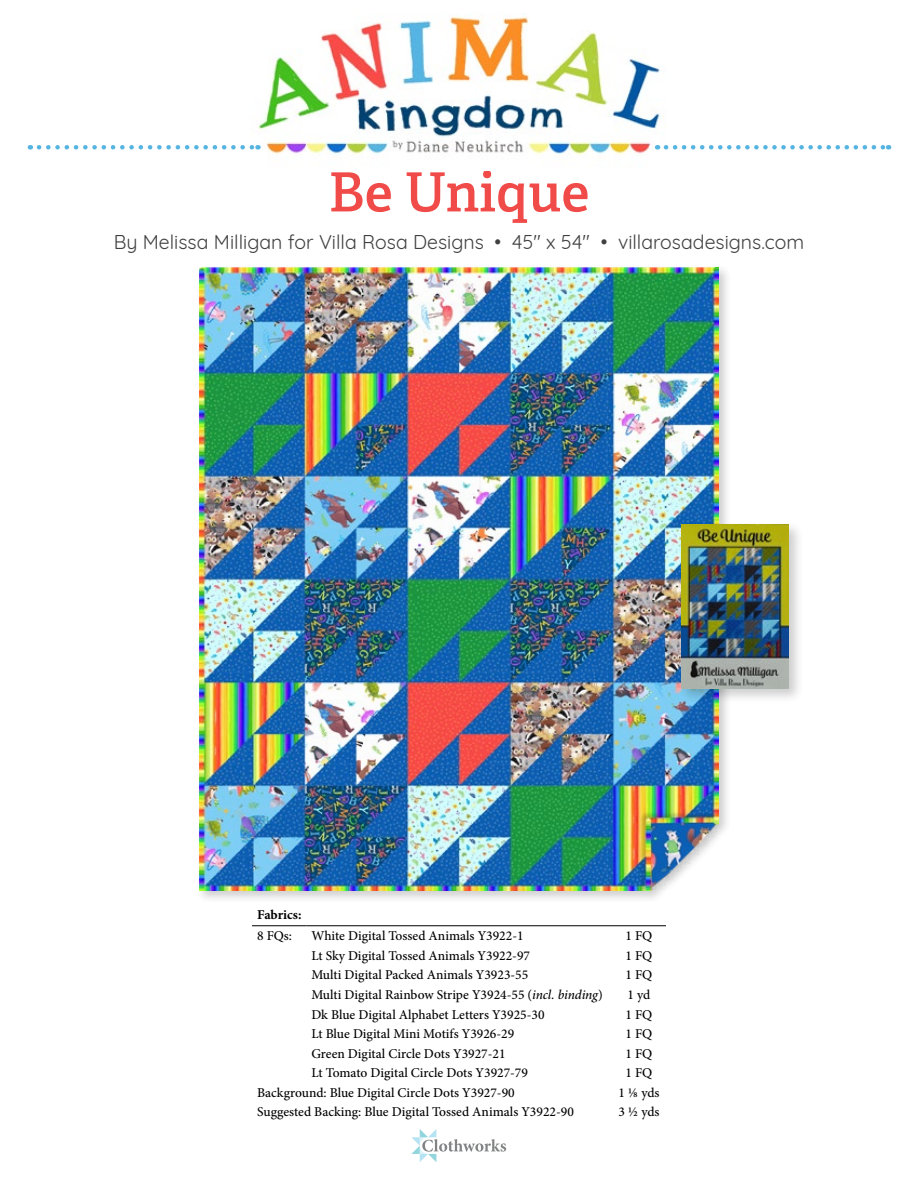
<style>
.page{position:relative;width:918px;height:1188px;background:#fff}
.page>*{position:absolute;margin:0;border:0;box-sizing:border-box;transform-origin:0 0}
.t1{font:600 54px "Adelle";color:#f04b48}
.t2{font:19.5px "Quicksand";color:#404040}
.t3{font:500 13.5px "Minion Pro";color:#000}
.t4{font:700 13.5px "Minion Pro";letter-spacing:-.005em;color:#000}
.s1{font-style:italic}
</style>
<div class="page">
<svg style="left:411px;top:1129px;width:95px;height:33px"></svg>
<div style="left:195px;top:263px;width:538px;height:641px;background:#000;opacity:.2"></div>
<img style="left:199px;top:267px;width:520px;height:623px">
<div style="left:678px;top:521px;width:126px;height:183px;background:#000;opacity:.2"></div>
<img style="left:681px;top:524px;width:108px;height:164px">
<img style="left:258px;top:16px;width:408px;height:140px">
<svg style="left:39px;top:145px;width:219px;height:5px"></svg>
<svg style="left:666px;top:145px;width:223px;height:5px"></svg>
<hr style="left:252px;top:925px;width:55px;height:1px;background:#000">
<hr style="left:307px;top:925px;width:305px;height:1px;background:#000">
<hr style="left:612px;top:925px;width:54px;height:1px;background:#000">
<h1 class="t1" style="left:329px;top:159px;width:262px">Be Unique</h1>
<h2 class="t2" style="left:114px;top:227px;width:692px">By Melissa Milligan for Villa Rosa Designs • 45" x 54" • villarosadesigns.com</h2>
<p class="t4" style="left:257px;top:906px;width:46px">Fabrics:</p>
<p class="t3" style="left:257px;top:927px;width:36px">8 FQs:</p>
<p class="t3" style="left:311px;top:927px;width:214px">White Digital Tossed Animals Y3922-1</p>
<p class="t3" style="left:626px;top:927px;width:28px">1 FQ</p>
<p class="t3" style="left:311px;top:947px;width:220px">Lt Sky Digital Tossed Animals Y3922-97</p>
<p class="t3" style="left:626px;top:947px;width:28px">1 FQ</p>
<p class="t3" style="left:311px;top:966px;width:218px">Multi Digital Packed Animals Y3923-55</p>
<p class="t3" style="left:626px;top:966px;width:28px">1 FQ</p>
<p class="t3" style="left:311px;top:986px;width:293px">Multi Digital Rainbow Stripe Y3924-55 (<span class="s1">incl. binding</span>)</p>
<p class="t3" style="left:628px;top:986px;width:24px">1 yd</p>
<p class="t3" style="left:311px;top:1005px;width:235px">Dk Blue Digital Alphabet Letters Y3925-30</p>
<p class="t3" style="left:626px;top:1005px;width:28px">1 FQ</p>
<p class="t3" style="left:311px;top:1025px;width:204px">Lt Blue Digital Mini Motifs Y3926-29</p>
<p class="t3" style="left:626px;top:1025px;width:28px">1 FQ</p>
<p class="t3" style="left:311px;top:1044px;width:196px">Green Digital Circle Dots Y3927-21</p>
<p class="t3" style="left:626px;top:1044px;width:28px">1 FQ</p>
<p class="t3" style="left:311px;top:1064px;width:218px">Lt Tomato Digital Circle Dots Y3927-79</p>
<p class="t3" style="left:626px;top:1064px;width:28px">1 FQ</p>
<p class="t3" style="left:257px;top:1083px;width:259px">Background: Blue Digital Circle Dots Y3927-90</p>
<p class="t3" style="left:618px;top:1083px;width:43px">1 ⅛ yds</p>
<p class="t3" style="left:257px;top:1103px;width:318px">Suggested Backing: Blue Digital Tossed Animals Y3922-90</p>
<p class="t3" style="left:618px;top:1103px;width:43px">3 ½ yds</p>
</div>
